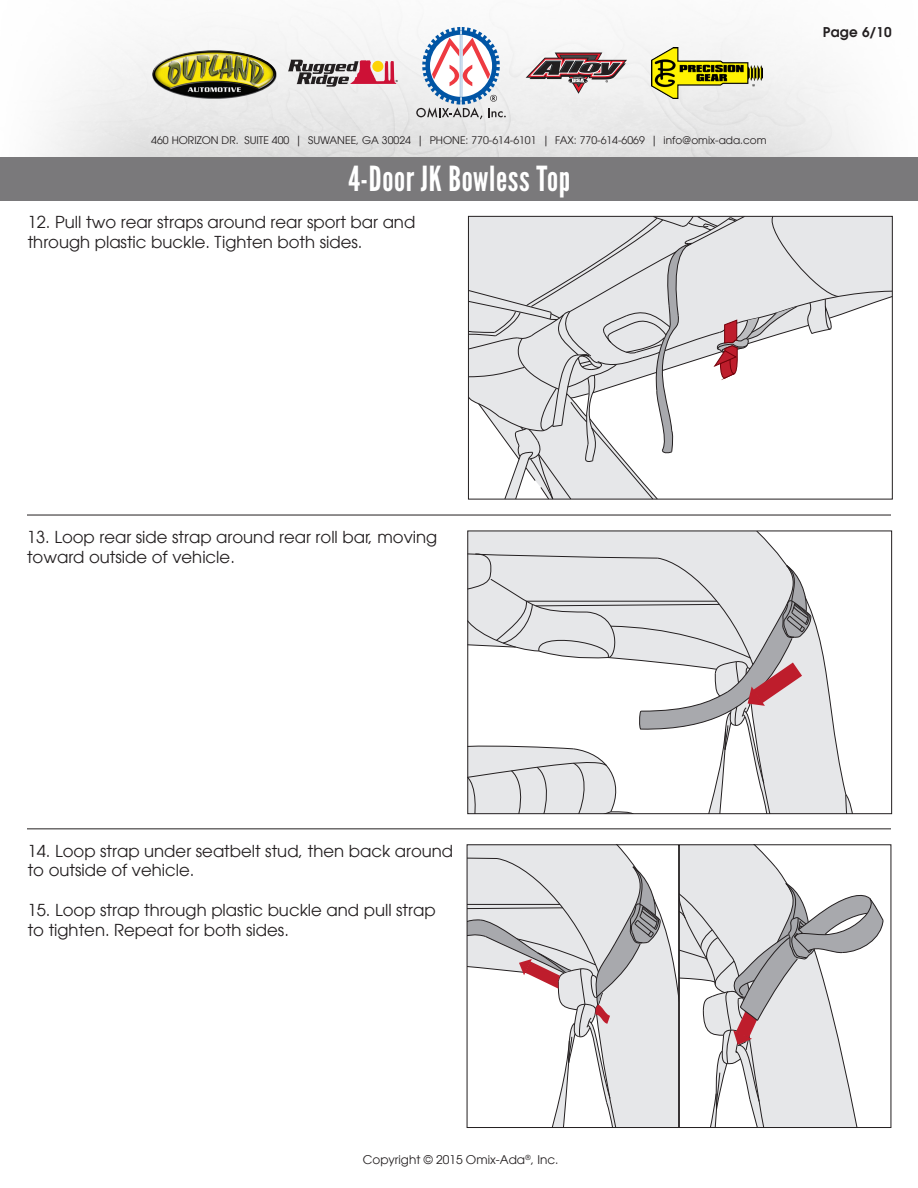
<style>
.page{position:relative;width:918px;height:1188px;background:#fff}
.page>*{position:absolute;margin:0;border:0;box-sizing:border-box;transform-origin:0 0}
.t1{font:34.5px "League Gothic";letter-spacing:.02em;color:#fff}
.t2{font:16.5px/19.8px "Avant Garde LT";color:#231f20}
.t3{font:600 13.5px "Avant Garde LT";letter-spacing:.02em;color:#231f20}
.t4{font:12px "Avant Garde LT";color:#231f20}
.t5{font:10.5px "Avant Garde LT";color:#231f20}
</style>
<div class="page">
<img style="left:0;top:21px;width:863px;height:139px">
<svg style="left:416px;top:27px;width:90px;height:92px"></svg>
<svg style="left:526px;top:53px;width:101px;height:41px"></svg>
<svg style="left:288px;top:60px;width:110px;height:27px"></svg>
<div style="left:1px;top:157px;width:917px;height:44px;background:#7a797b"></div>
<img style="left:152px;top:50px;width:125px;height:49px">
<img style="left:652px;top:47px;width:111px;height:52px">
<hr style="left:27px;top:515px;width:864px;height:1px;background:#231f20">
<hr style="left:27px;top:828px;width:864px;height:1px;background:#231f20">
<svg style="left:469px;top:533px;width:384px;height:279px"></svg>
<div style="left:467px;top:531px;width:425px;height:283px;border:1px solid #231f20"></div>
<svg style="left:467px;top:845px;width:416px;height:283px"></svg>
<div style="left:679px;top:844px;width:212px;height:284px;border:1px solid #231f20"></div>
<svg style="left:470px;top:218px;width:421px;height:279px"></svg>
<div style="left:468px;top:216px;width:425px;height:283px;border:1px solid #231f20"></div>
<p class="t5" style="left:151px;top:134px;width:617px">460 HORIZON DR. SUITE 400 | SUWANEE, GA 30024 | PHONE: 770-614-6101 | FAX: 770-614-6069 | info@omix-ada.com</p>
<h1 class="t1" style="left:348px;top:159px;width:223px">4-Door JK Bowless Top</h1>
<p class="t2" style="left:28px;top:212px;width:389px">12. Pull two rear straps around rear sport bar and through plastic buckle. Tighten both sides.</p>
<p class="t3" style="left:823px;top:23px;width:70px">Page 6/10</p>
<p class="t2" style="left:27px;top:527px;width:412px">13. Loop rear side strap around rear roll bar, moving toward outside of vehicle.</p>
<p class="t2" style="left:28px;top:841px;width:427px">14. Loop strap under seatbelt stud, then back around to outside of vehicle.</p>
<p class="t2" style="left:28px;top:900px;width:410px">15. Loop strap through plastic buckle and pull strap to tighten. Repeat for both sides.</p>
<p class="t4" style="left:363px;top:1153px;width:197px">Copyright © 2015 Omix-Ada<sup>®</sup>, Inc.</p>
</div>
